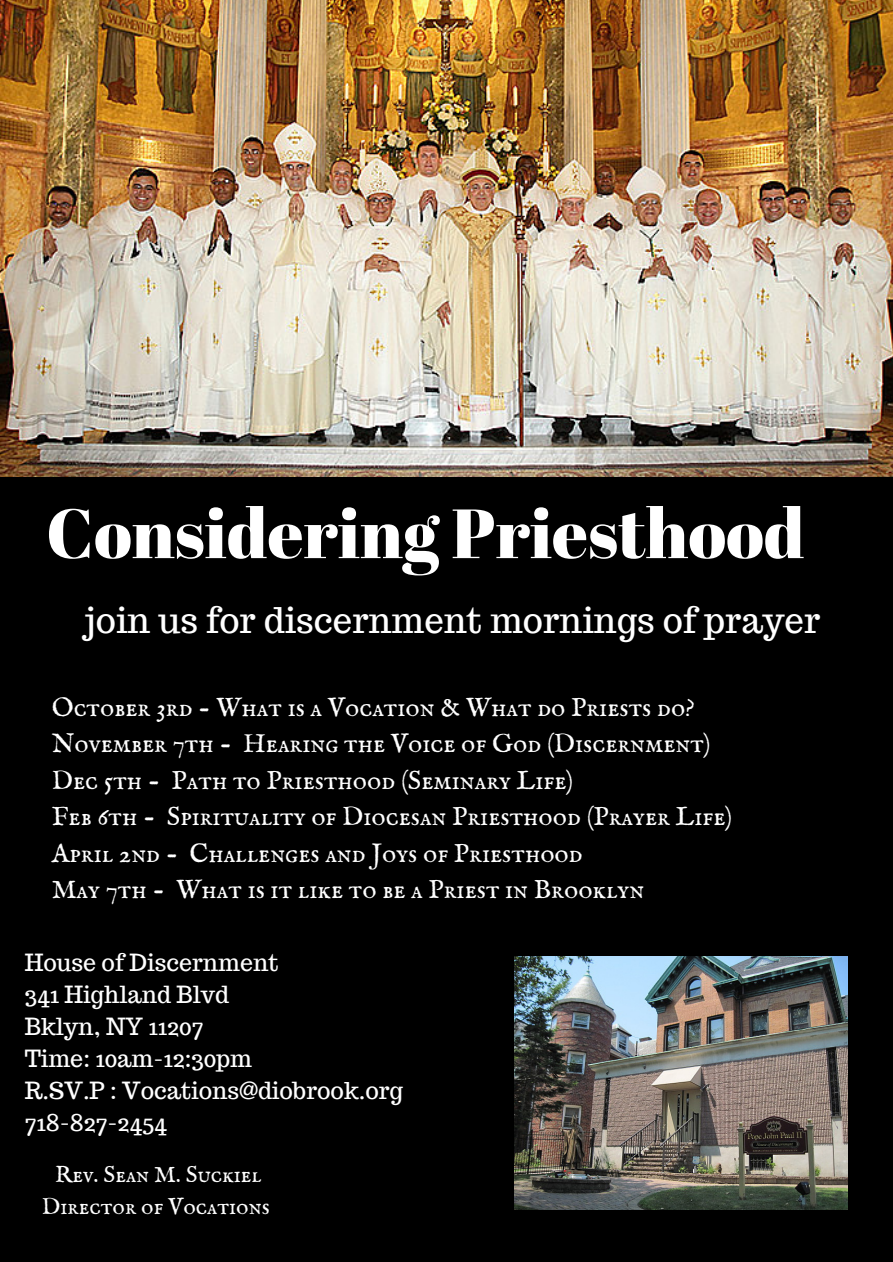
<style>
.page{position:relative;width:893px;height:1262px;background:#fff}
.page>*{position:absolute;margin:0;border:0;box-sizing:border-box;transform-origin:0 0}
.t1{font:69.45px "Abril Fatface";color:#fff}
.t2{font:34.72px "Trocchi";color:#fff}
.t3{font:26.47px/36.5px "IM FELL English SC";color:#fff}
.t4{font:23.17px/32px "Trocchi";color:#fff}
.t5{font:23.17px/32px "IM FELL English SC";color:#fff;text-align:center}
</style>
<div class="page">
<div style="left:0;top:0;width:892px;height:1262px;background:#000"></div>
<img style="left:0;top:0;width:892px;height:476px">
<img style="left:514px;top:957px;width:333px;height:253px">
<h1 class="t1" style="left:46px;top:485px;width:760px">Considering Priesthood</h1>
<h2 class="t2" style="left:85px;top:598px;width:737px">join us for discernment mornings of prayer</h2>
<p class="t3" style="left:52px;top:690px;width:682px">October 3rd - What is a Vocation &amp; What do Priests do?<br>November 7th - Hearing the Voice of God (Discernment)<br>Dec 5th - Path to Priesthood (Seminary Life)<br>Feb 6th - Spirituality of Diocesan Priesthood (Prayer Life)<br>April 2nd - Challenges and Joys of Priesthood<br>May 7th - What is it like to be a Priest in Brooklyn</p>
<p class="t4" style="left:25px;top:946px;width:380px">House of Discernment<br>341 Highland Blvd<br>Bklyn, NY 11207<br>Time: 10am-12:30pm<br>R.SV.P : Vocations@diobrook.org<br>718-827-2454</p>
<p class="t5" style="left:42px;top:1159px;width:229px">Rev. Sean M. Suckiel<br>Director of Vocations</p>
</div>
